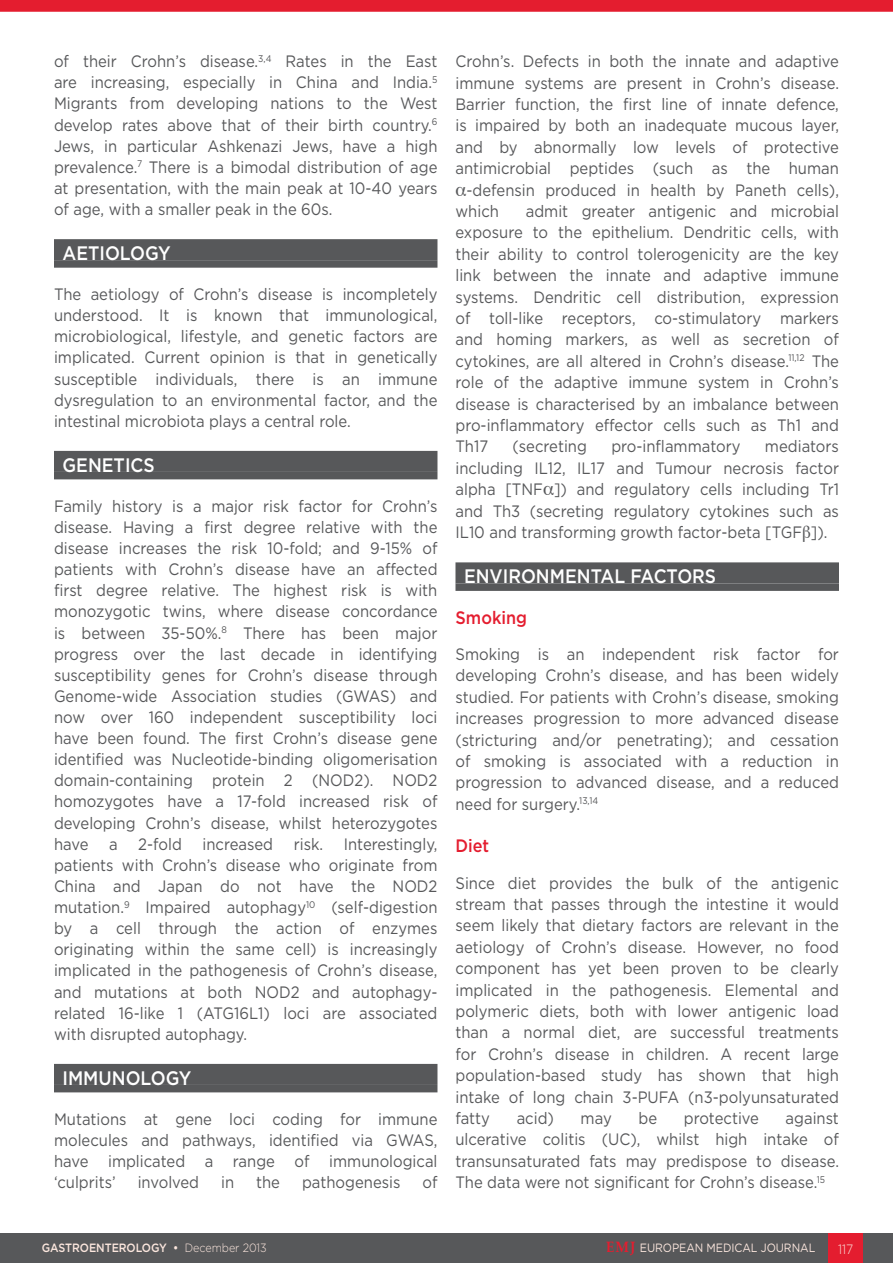
<style>
.page{position:relative;width:893px;height:1263px;background:#fff}
.page>*{position:absolute;margin:0;border:0;box-sizing:border-box;transform-origin:0 0}
.HEADING_1{font:500 19.5px "Gotham";color:#fff;scale:.9 1}
.TEXT_BODY{font:500 18px "Gotham";color:#e41d2f;scale:.9 1}
.TEXT_BODY-2{font:16.5px/21.1px "Gotham";color:#57585a;text-align:justify;scale:.9 1}
.t1{font:300 13.5px "Gotham";color:#fce7de;scale:.9 1}
.t2{font:500 12px "Gotham";letter-spacing:-.005em;color:#fce7de;scale:.9 1}
.t3{font:12px "Gotham";letter-spacing:-.005em;color:#fce7de;scale:.9 1}
.s1{font-weight:300}
.s2{font-family:"Palatino Linotype";font-weight:700;font-size:15px;color:#e41d2f}
</style>
<div class="page">
<div style="left:0;top:1233px;width:893px;height:30px;background:#57585a"></div>
<div style="left:829px;top:1233px;width:34px;height:30px;background:#e41d2f"></div>
<div style="left:0;top:0;width:893px;height:12px;background:#e41d2f"></div>
<div style="left:54px;top:239px;width:383px;height:21px;background:#57585a"></div>
<div style="left:54px;top:260px;width:383px;height:8px;background:#57585a"></div>
<div style="left:54px;top:451px;width:383px;height:21px;background:#57585a"></div>
<div style="left:54px;top:472px;width:383px;height:7px;background:#57585a"></div>
<div style="left:54px;top:1064px;width:383px;height:21px;background:#57585a"></div>
<div style="left:54px;top:1085px;width:383px;height:7px;background:#57585a"></div>
<div style="left:455px;top:562px;width:384px;height:21px;background:#57585a"></div>
<div style="left:455px;top:583px;width:384px;height:8px;background:#57585a"></div>
<p class="TEXT_BODY-2" style="left:54px;top:50px;width:428px">of their Crohn’s disease.<sup>3,4</sup> Rates in the East are increasing, especially in China and India.<sup>5<br></sup>Migrants from developing nations to the West develop rates above that of their birth country.<sup>6<br></sup>Jews, in particular Ashkenazi Jews, have a high prevalence.<sup>7</sup> There is a bimodal distribution of age at presentation, with the main peak at 10-40 years of age, with a smaller peak in the 60s.</p>
<p class="HEADING_1" style="left:63px;top:240px;width:122px">AETIOLOGY</p>
<p class="TEXT_BODY-2" style="left:54px;top:283px;width:428px">The aetiology of Crohn’s disease is incompletely understood. It is known that immunological, microbiological, lifestyle, and genetic factors are implicated. Current opinion is that in genetically susceptible individuals, there is an immune dysregulation to an environmental factor, and the intestinal microbiota plays a central role.</p>
<p class="HEADING_1" style="left:63px;top:452px;width:104px">GENETICS</p>
<p class="TEXT_BODY-2" style="left:54px;top:495px;width:428px">Family history is a major risk factor for Crohn’s disease. Having a first degree relative with the disease increases the risk 10-fold; and 9-15% of patients with Crohn’s disease have an affected first degree relative. The highest risk is with monozygotic twins, where disease concordance is between 35-50%.<sup>8</sup> There has been major progress over the last decade in identifying susceptibility genes for Crohn’s disease through Genome-wide Association studies (GWAS) and now over 160 independent susceptibility loci have been found. The first Crohn’s disease gene identified was Nucleotide-binding oligomerisation domain-containing protein 2 (NOD2). NOD2 homozygotes have a 17-fold increased risk of developing Crohn’s disease, whilst heterozygotes have a 2-fold increased risk. Interestingly, patients with Crohn’s disease who originate from China and Japan do not have the NOD2 mutation.<sup>9</sup> Impaired autophagy<sup>10</sup> (self-digestion by a cell through the action of enzymes originating within the same cell) is increasingly implicated in the pathogenesis of Crohn’s disease, and mutations at both NOD2 and autophagy&shy;related 16-like 1 (ATG16L1) loci are associated with disrupted autophagy.</p>
<p class="HEADING_1" style="left:63px;top:1065px;width:145px">IMMUNOLOGY</p>
<p class="TEXT_BODY-2" style="left:54px;top:1108px;width:428px">Mutations at gene loci coding for immune molecules and pathways, identified via GWAS, have implicated a range of immunological ‘culprits’</p>
<p class="TEXT_BODY-2" style="left:138px;top:1171px;width:70px">involved</p>
<p class="TEXT_BODY-2" style="left:221px;top:1171px;width:16px">in</p>
<p class="TEXT_BODY-2" style="left:256px;top:1171px;width:28px">the</p>
<p class="TEXT_BODY-2" style="left:302px;top:1171px;width:111px">pathogenesis</p>
<p class="TEXT_BODY-2" style="left:422px;top:1171px;width:18px">of</p>
<p class="TEXT_BODY-2" style="left:455px;top:50px;width:428px">Crohn’s. Defects in both the innate and adaptive</p>
<p class="TEXT_BODY-2" style="left:455px;top:72px;width:428px">immune systems are present in Crohn’s disease.</p>
<p class="TEXT_BODY-2" style="left:455px;top:93px;width:428px">Barrier function, the first line of innate defence,</p>
<p class="TEXT_BODY-2" style="left:455px;top:115px;width:428px">is impaired by both an inadequate mucous layer,</p>
<p class="TEXT_BODY-2" style="left:455px;top:136px;width:428px">and by abnormally low levels of protective</p>
<p class="TEXT_BODY-2" style="left:455px;top:157px;width:428px">antimicrobial peptides (such as the human</p>
<p class="TEXT_BODY-2" style="left:467px;top:179px;width:415px">-defensin produced in health by Paneth cells),</p>
<p class="TEXT_BODY-2" style="left:455px;top:200px;width:50px">which</p>
<p class="TEXT_BODY-2" style="left:455px;top:200px;width:428px;text-indent:70px">admit greater antigenic and microbial exposure to the epithelium. Dendritic cells, with their ability to control tolerogenicity are the key link between the innate and adaptive immune systems. Dendritic cell distribution, expression of toll-like receptors, co-stimulatory markers and homing markers, as well as secretion of cytokines, are all altered in Crohn’s disease.<sup>11,12</sup> The role of the adaptive immune system in Crohn’s disease is characterised by an imbalance between pro-inflammatory effector cells such as Th1 and Th17</p>
<p class="TEXT_BODY-2" style="left:513px;top:436px;width:84px">(secreting</p>
<p class="TEXT_BODY-2" style="left:611px;top:436px;width:145px">pro-inflammatory</p>
<p class="TEXT_BODY-2" style="left:455px;top:435px;width:428px;text-indent:309px">mediators including IL12, IL17 and Tumour necrosis factor alpha [TNF ]) and regulatory cells including Tr1 and Th3 (secreting regulatory cytokines such as IL10 and transforming growth factor-beta [TGF ]).</p>
<p class="HEADING_1" style="left:464px;top:564px;width:282px">ENVIRONMENTAL FACTORS</p>
<p class="TEXT_BODY" style="left:455px;top:605px;width:81px">Smoking</p>
<p class="TEXT_BODY-2" style="left:455px;top:643px;width:428px">Smoking is an independent risk factor for developing Crohn’s disease, and has been widely studied. For patients with Crohn’s disease, smoking increases progression to more advanced disease (stricturing and/or penetrating); and cessation of smoking is associated with a reduction in progression to advanced disease, and a reduced need for surgery.<sup>13,14</sup></p>
<p class="TEXT_BODY" style="left:455px;top:834px;width:39px">Diet</p>
<p class="TEXT_BODY-2" style="left:455px;top:872px;width:428px">Since diet provides the bulk of the antigenic stream that passes through the intestine it would seem likely that dietary factors are relevant in the aetiology of Crohn’s disease. However, no food component has yet been proven to be clearly implicated in the pathogenesis. Elemental and polymeric diets, both with lower antigenic load than a normal diet, are successful treatments for Crohn’s disease in children. A recent large population-based study has shown that high intake of long chain 3-PUFA (n3-polyunsaturated fatty</p>
<p class="TEXT_BODY-2" style="left:517px;top:1107px;width:43px">acid)</p>
<p class="TEXT_BODY-2" style="left:581px;top:1107px;width:36px">may</p>
<p class="TEXT_BODY-2" style="left:638px;top:1107px;width:22px">be</p>
<p class="TEXT_BODY-2" style="left:684px;top:1107px;width:85px">protective</p>
<p class="TEXT_BODY-2" style="left:455px;top:1107px;width:428px;text-indent:330px">against ulcerative colitis (UC), whilst high intake of transunsaturated fats may predispose to disease.<br>The data were not significant for Crohn’s disease.<sup>15</sup></p>
<p class="t2" style="left:42px;top:1240px;width:251px">GASTROENTEROLOGY • <span class="s1">December 2013</span></p>
<p class="t3" style="left:606px;top:1240px;width:234px"><span class="s2">EMJ</span> EUROPEAN MEDICAL JOURNAL</p>
<p class="t1" style="left:838px;top:1240px;width:18px">117</p>
</div>
